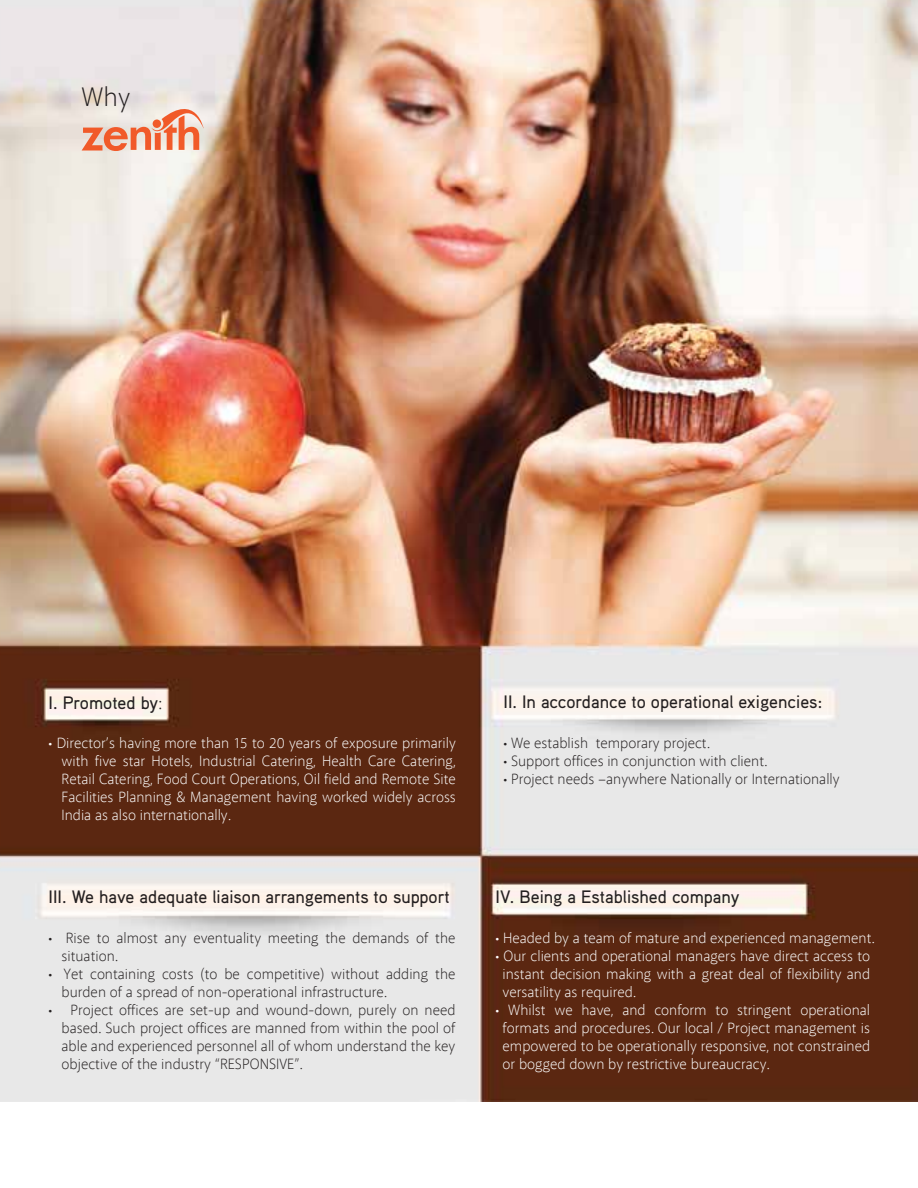
<style>
.page{position:relative;width:918px;height:1188px;background:#fff}
.page>*{position:absolute;margin:0;border:0;box-sizing:border-box;transform-origin:0 0}
.t1{font:300 27px "Akagi";color:#231f20}
.t2{font:500 18px "Aaux Pro";color:#231f20}
.t3{font:300 15px/18px "Akagi";color:#fff;text-align:justify}
.t4{font:300 15px/18px "Akagi";color:#231f20}
.s1{font-family:"Akagi";font-weight:300}
</style>
<div class="page">
<img style="left:0;top:0;width:918px;height:1101px">
<svg style="left:82px;top:92px;width:122px;height:59px;background:#edc1b0"></svg>
<h1 class="t1" style="left:82px;top:82px;width:50px">Why</h1>
<p class="t2" style="left:49px;top:691px;width:115px">I. Promoted by<span class="s1">:</span></p>
<p class="t3" style="left:62px;top:734px;width:396px;text-indent:-13px">• Director’s having more than 15 to 20 years of exposure primarily with five star Hotels, Industrial Catering, Health Care Catering, Retail Catering, Food Court Operations, Oil field and Remote Site Facilities Planning &amp; Management having worked widely across India as also internationally.</p>
<p class="t2" style="left:49px;top:886px;width:403px">III. We have adequate liaison arrangements to support</p>
<p class="t4" style="left:62px;top:929px;width:395px;text-indent:-13px">• Rise to almost any eventuality meeting the demands of the situation.</p>
<p class="t4" style="left:62px;top:965px;width:395px;text-indent:-13px">• Yet containing costs (to be competitive) without adding the burden of a spread of non-operational infrastructure.</p>
<p class="t4" style="left:62px;top:1001px;width:395px;text-align:justify;text-indent:-13px">• Project offices are set-up and wound-down, purely on need based. Such project offices are manned from within the pool of able and experienced personnel all of whom understand the key objective of the industry “RESPONSIVE”.</p>
<p class="t2" style="left:503px;top:691px;width:320px">II. In accordance to operational exigencies:</p>
<p class="t4" style="left:503px;top:734px;width:208px">• We establish temporary project.</p>
<p class="t4" style="left:503px;top:752px;width:265px">• Support offices in conjunction with client.</p>
<p class="t4" style="left:503px;top:770px;width:338px">• Project needs –anywhere Nationally or Internationally</p>
<p class="t2" style="left:496px;top:886px;width:246px">IV. Being a Established company</p>
<p class="t3" style="left:496px;top:929px;width:380px">• Headed by a team of mature and experienced management.</p>
<p class="t3" style="left:503px;top:947px;width:369px;text-indent:-7px">• Our clients and operational managers have direct access to instant decision making with a great deal of flexibility and versatility as required.</p>
<p class="t3" style="left:503px;top:1001px;width:369px;text-indent:-7px">• Whilst we have, and conform to stringent operational formats and procedures. Our local / Project management is empowered to be operationally responsive, not constrained or bogged down by restrictive bureaucracy.</p>
</div>
